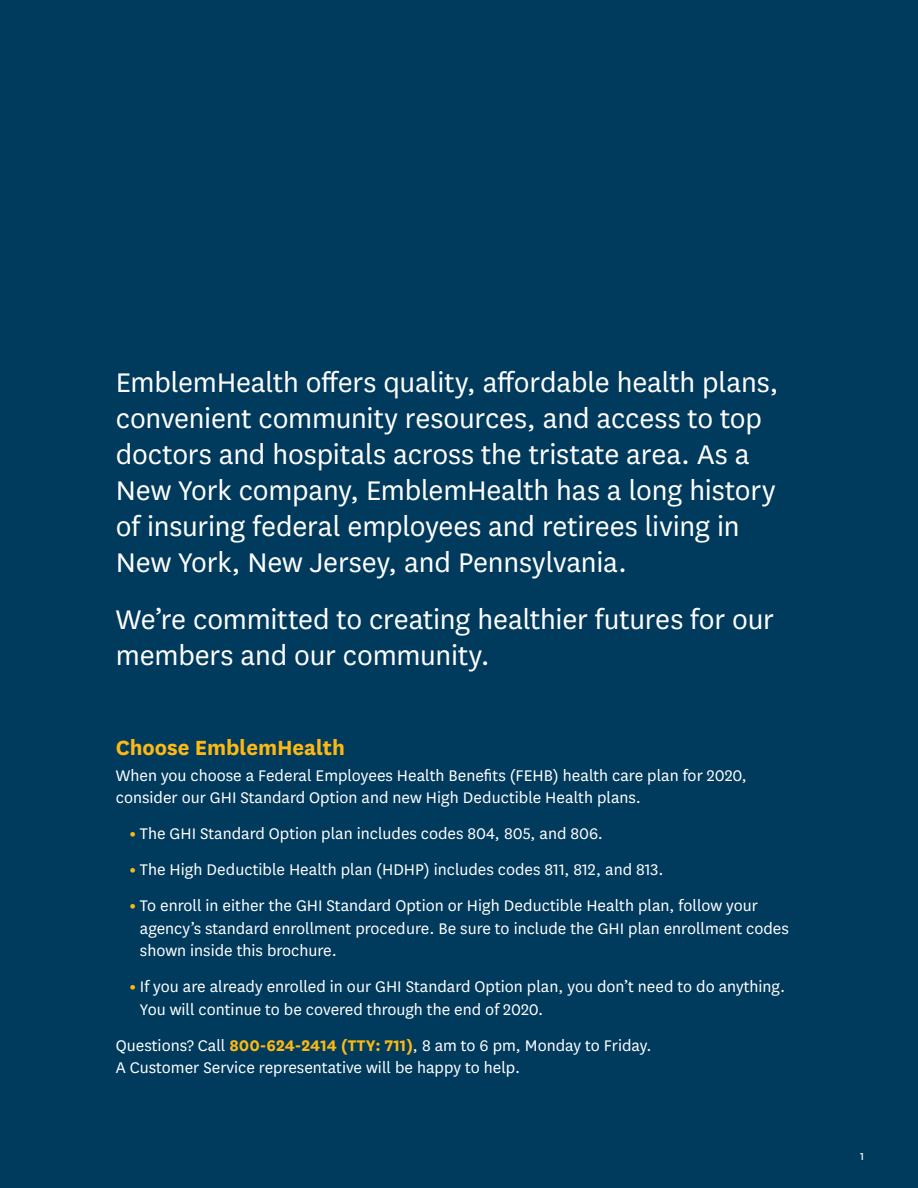
<style>
.page{position:relative;width:918px;height:1188px;background:#003a5d}
.page>*{position:absolute;margin:0;border:0;box-sizing:border-box;transform-origin:0 0}
.t1{font:31.5px/36px "National";letter-spacing:-.005em;color:#fff}
.t2{font:700 24px "National";letter-spacing:-.005em;color:#fdb913}
.t3{font:18px/22.5px "National";color:#fff}
.t4{font:12px "National";color:#fff}
.s1{font-weight:800;color:#fdb913}
.s2{font-weight:700;color:#fdb913}
</style>
<div class="page">
<p class="t1" style="left:116px;top:363px;width:664px">EmblemHealth offers quality, affordable health plans, convenient community resources, and access to top doctors and hospitals across the tristate area. As a New York company, EmblemHealth has a long history of insuring federal employees and retirees living in New York, New Jersey, and Pennsylvania.</p>
<h1 class="t1" style="left:116px;top:600px;width:660px">We’re committed to creating healthier futures for our members and our community.</h1>
<h2 class="t2" style="left:116px;top:731px;width:230px">Choose EmblemHealth</h2>
<p class="t3" style="left:116px;top:763px;width:633px">When you choose a Federal Employees Health Benefits (FEHB) health care plan for 2020, consider our GHI Standard Option and new High Deductible Health plans.</p>
<p class="t3" style="left:129px;top:822px;width:475px"><span class="s1">•</span> The GHI Standard Option plan includes codes 804, 805, and 806.</p>
<p class="t3" style="left:129px;top:858px;width:536px"><span class="s1">•</span> The High Deductible Health plan (HDHP) includes codes 811, 812, and 813.</p>
<p class="t3" style="left:140px;top:894px;width:650px;text-indent:-11px"><span class="s1">•</span> To enroll in either the GHI Standard Option or High Deductible Health plan, follow your agency’s standard enrollment procedure. Be sure to include the GHI plan enrollment codes shown inside this brochure.</p>
<p class="t3" style="left:140px;top:975px;width:647px;text-indent:-11px"><span class="s1">•</span> If you are already enrolled in our GHI Standard Option plan, you don’t need to do anything.<br>You will continue to be covered through the end of 2020.</p>
<p class="t3" style="left:116px;top:1033px;width:537px">Questions? Call <span class="s2">800-624-2414 (TTY: 711)</span>, 8 am to 6 pm, Monday to Friday.<br>A Customer Service representative will be happy to help.</p>
<p class="t4" style="left:860px;top:1148px;width:5px">1</p>
</div>
